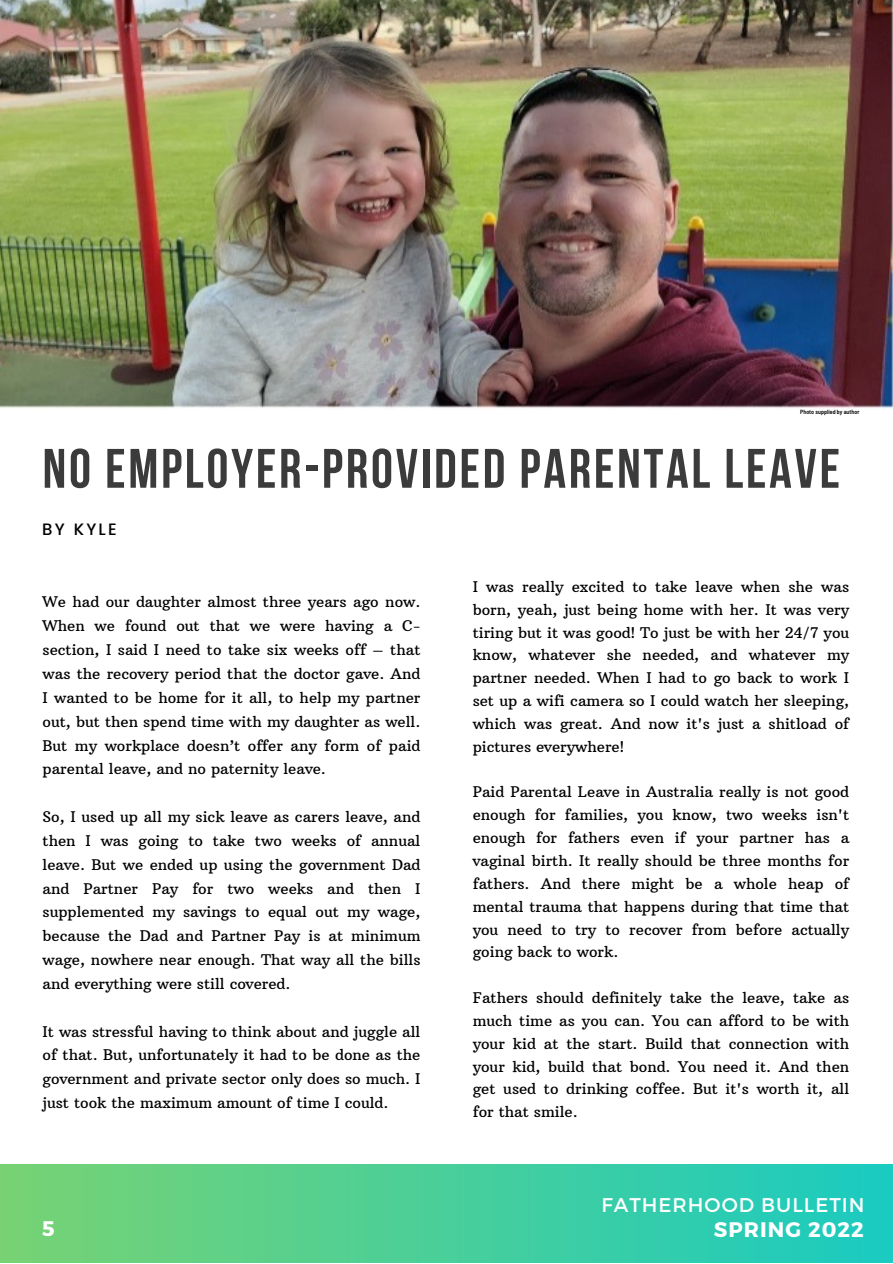
<style>
.page{position:relative;width:893px;height:1264px;background:#fff}
.page>*{position:absolute;margin:0;border:0;box-sizing:border-box;transform-origin:0 0}
.t1{font:700 55.5px "Bebas Neue";letter-spacing:.05em;color:#3b3b3b}
.t2{font:700 21px "Montserrat";letter-spacing:.05em;color:#fff}
.t3{font:19.8px "Montserrat";letter-spacing:.05em;color:#fff}
.t4{font:500 16.5px "Poppins";letter-spacing:.13em;color:#000}
.t5{font:15px/22.8px "Arbutus Slab";color:#000;text-align:justify}
.t6{font:600 semi-condensed 6px "Barlow";color:#000}
</style>
<div class="page">
<div style="left:0;top:1164px;width:892px;height:98px;background:linear-gradient(to right,#78d373,#1acbc1)"></div>
<img style="left:0;top:0;width:892px;height:409px">
<p class="t6" style="left:800px;top:408px;width:61px">Photo supplied by author</p>
<p class="t1" style="left:43px;top:446px;width:798px">NO EMPLOYER-PROVIDED PARENTAL LEAVE</p>
<p class="t4" style="left:42px;top:519px;width:76px">BY KYLE</p>
<p class="t5" style="left:43px;top:590px;width:379px;line-height:23.9px">We had our daughter almost three years ago now.<br>When we found out that we were having a C&shy;section, I said I need to take six weeks off – that was the recovery period that the doctor gave. And I wanted to be home for it all, to help my partner out, but then spend time with my daughter as well.<br>But my workplace doesn’t offer any form of paid parental leave, and no paternity leave.</p>
<p class="t5" style="left:43px;top:804px;width:379px;line-height:23.9px">So, I used up all my sick leave as carers leave, and then I was going to take two weeks of annual leave. But we ended up using the government Dad and Partner Pay for two weeks and then I supplemented my savings to equal out my wage, because the Dad and Partner Pay is at minimum wage, nowhere near enough. That way all the bills and everything were still covered.</p>
<p class="t5" style="left:43px;top:1019px;width:379px;line-height:23.9px">It was stressful having to think about and juggle all of that. But, unfortunately it had to be done as the government and private sector only does so much. I just took the maximum amount of time I could.</p>
<p class="t5" style="left:472px;top:575px;width:378px">I was really excited to take leave when she was born, yeah, just being home with her. It was very tiring but it was good! To just be with her 24/7 you know, whatever she needed, and whatever my partner needed. When I had to go back to work I set up a wifi camera so I could watch her sleeping, which was great. And now it's just a shitload of pictures everywhere!</p>
<p class="t5" style="left:472px;top:780px;width:378px">Paid Parental Leave in Australia really is not good enough for families, you know, two weeks isn't enough for fathers even if your partner has a vaginal birth. It really should be three months for fathers. And there might be a whole heap of mental trauma that happens during that time that you need to try to recover from before actually going back to work.</p>
<p class="t5" style="left:472px;top:986px;width:378px">Fathers should definitely take the leave, take as much time as you can. You can afford to be with your kid at the start. Build that connection with your kid, build that bond. You need it. And then get used to drinking coffee. But it's worth it, all for that smile.</p>
<p class="t3" style="left:601px;top:1192px;width:264px">FATHERHOOD BULLETIN</p>
<p class="t2" style="left:42px;top:1214px;width:14px">5</p>
<p class="t2" style="left:713px;top:1216px;width:152px">SPRING 2022</p>
</div>
